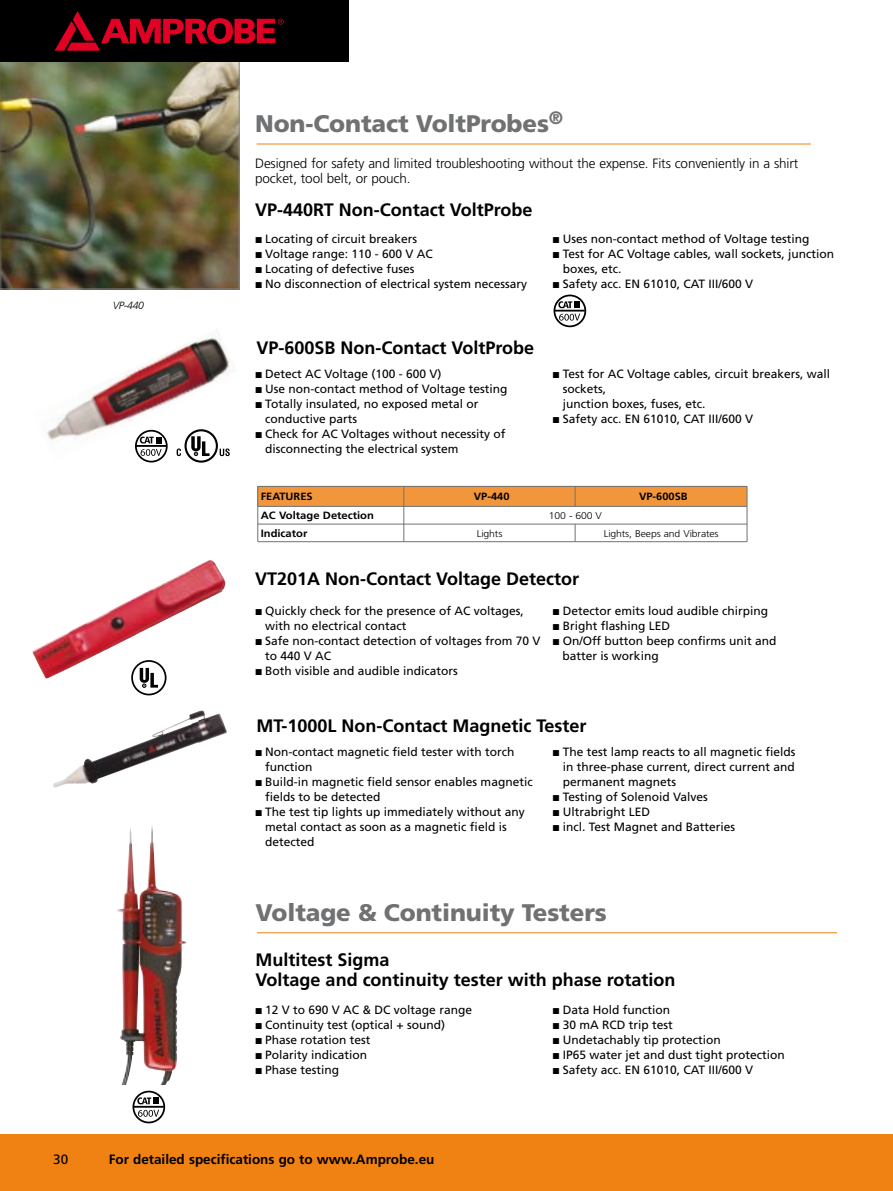
<style>
.page{position:relative;width:893px;height:1191px;background:#fff}
.page>*{position:absolute;margin:0;border:0;box-sizing:border-box;transform-origin:0 0}
.t1{font:900 24px "Frutiger";letter-spacing:-.005em;color:#707173}
.t2{font:700 18px/19.5px "Frutiger";color:#000}
.t3{font:300 13.5px/15px "Frutiger";letter-spacing:-.01em;color:#000}
.t4{font:700 13.5px "Frutiger";color:#000}
.t5{font:13.5px "Frutiger";color:#000}
.t6{font:12px/15px "Frutiger";color:#000}
.t7{font:700 10.5px "Frutiger";color:#000;scale:1.06 1}
.t8{font:700 10.5px "Frutiger";color:#000;scale:1.05 1}
.t9{font:italic 300 10.5px "Frutiger";color:#000}
.t10{font:300 9.75px "Frutiger";letter-spacing:-.01em;color:#000;scale:1.07 1}
</style>
<div class="page">
<img style="left:0;top:62px;width:240px;height:227px">
<div style="left:131px;top:660px;width:36px;height:35px;border:2px solid #000;border-radius:50%"></div>
<svg style="left:140px;top:668px;width:18px;height:19px"></svg>
<hr style="left:257px;top:144px;width:554px;height:1px;background:#ef8213">
<img style="left:47px;top:336px;width:183px;height:126px">
<img style="left:121px;top:562px;width:104px;height:80px">
<img style="left:53px;top:710px;width:174px;height:78px">
<hr style="left:257px;top:932px;width:580px;height:1px;background:#ef8213">
<img style="left:120px;top:942px;width:67px;height:142px">
<svg style="left:133px;top:1093px;width:32px;height:31px"></svg>
<div style="left:132px;top:1090px;width:33px;height:33px;border:2px solid #000;border-radius:50%"></div>
<hr style="left:133px;top:1105px;width:31px;height:2px;background:#000">
<svg style="left:137px;top:1097px;width:22px;height:19px"></svg>
<div style="left:0;top:1134px;width:893px;height:57px;background:#ef8213"></div>
<div style="left:0;top:0;width:349px;height:62px;background:#000"></div>
<svg style="left:55px;top:11px;width:229px;height:40px"></svg>
<hr style="left:257px;top:486px;width:1px;height:55px;background:#707173">
<div style="left:258px;top:486px;width:146px;height:20px;background:#f2963c"></div>
<div style="left:404px;top:486px;width:171px;height:20px;background:#f2963c"></div>
<div style="left:575px;top:486px;width:172px;height:20px;background:#f2963c"></div>
<hr style="left:404px;top:486px;width:1px;height:55px;background:#707173">
<svg style="left:575px;top:487px;width:1px;height:19px"></svg>
<svg style="left:575px;top:525px;width:1px;height:16px"></svg>
<hr style="left:747px;top:486px;width:1px;height:55px;background:#707173">
<hr style="left:258px;top:486px;width:489px;height:1px;background:#707173">
<hr style="left:258px;top:506px;width:489px;height:1px;background:#707173">
<hr style="left:258px;top:524px;width:489px;height:1px;background:#707173">
<hr style="left:258px;top:541px;width:489px;height:1px;background:#707173">
<hr style="left:258px;top:486px;width:1px;height:55px;background:#707173">
<svg style="left:554px;top:296px;width:33px;height:32px"></svg>
<div style="left:554px;top:294px;width:32px;height:33px;border:2px solid #000;border-radius:50%"></div>
<hr style="left:554px;top:310px;width:31px;height:1px;background:#000">
<svg style="left:559px;top:314px;width:21px;height:7px"></svg>
<svg style="left:558px;top:301px;width:22px;height:7px"></svg>
<p class="t5" style="left:53px;top:1151px;width:17px">30</p>
<h1 class="t1" style="left:255px;top:109px;width:310px">Non-Contact VoltProbes<sup>®</sup></h1>
<p class="t3" style="left:255px;top:156px;width:545px">Designed for safety and limited troubleshooting without the expense. Fits conveniently in a shirt pocket, tool belt, or pouch.</p>
<h2 class="t2" style="left:255px;top:200px;width:279px">VP-440RT Non-Contact VoltProbe</h2>
<p class="t9" style="left:113px;top:299px;width:33px">VP-440</p>
<p class="t6" style="left:265px;top:231px;width:264px">Locating of circuit breakers<br>Voltage range: 11 0 - 600 V AC<br>Locating of defective fuses<br>No disconnection of electrical system necessary</p>
<p class="t6" style="left:563px;top:231px;width:273px">Uses non-contact method of Voltage testing Test for AC Voltage cables, wall sockets, junction boxes, etc.<br>Safety acc. EN 61 01 0, CAT III/600 V</p>
<h2 class="t2" style="left:256px;top:338px;width:279px">VP-600SB Non-Contact VoltProbe</h2>
<p class="t6" style="left:265px;top:366px;width:244px">Detect AC Voltage (1 00 - 600 V)<br>Use non-contact method of Voltage testing Totally insulated, no exposed metal or conductive parts<br>Check for AC Voltages without necessity of disconnecting the electrical system</p>
<p class="t6" style="left:563px;top:366px;width:269px">Test for AC Voltage cables, circuit breakers, wall sockets,<br>junction boxes, fuses, etc.<br>Safety acc. EN 61 01 0, CAT III/600 V</p>
<p class="t8" style="left:261px;top:490px;width:51px">FEATURES</p>
<p class="t8" style="left:474px;top:490px;width:35px">VP-440</p>
<p class="t8" style="left:639px;top:490px;width:48px">VP-600SB</p>
<p class="t7" style="left:261px;top:509px;width:108px">AC Voltage Detection</p>
<p class="t10" style="left:549px;top:510px;width:51px">100 - 600 V</p>
<p class="t7" style="left:261px;top:527px;width:46px">Indicator</p>
<p class="t10" style="left:477px;top:527px;width:25px">Lights</p>
<p class="t10" style="left:604px;top:527px;width:109px">Lights, Beeps and Vibrates</p>
<h2 class="t2" style="left:255px;top:569px;width:326px">VT201A Non-Contact Voltage Detector</h2>
<p class="t6" style="left:265px;top:603px;width:277px">Quickly check for the presence of AC voltages, with no electrical contact<br>Safe non-contact detection of voltages from 70 V to 440 V AC<br>Both visible and audible indicators</p>
<p class="t6" style="left:563px;top:603px;width:215px">Detector emits loud audible chirping<br>Bright flashing LED<br>On/Off button beep confirms unit and batter is working</p>
<h2 class="t2" style="left:256px;top:716px;width:331px">MT-1000L Non-Contact Magnetic Tester</h2>
<p class="t6" style="left:265px;top:744px;width:269px">Non-contact magnetic field tester with torch function<br>Build-in magnetic field sensor enables magnetic fields to be detected<br>The test tip lights up immediately without any metal contact as soon as a magnetic field is detected</p>
<p class="t6" style="left:563px;top:744px;width:234px">The test lamp reacts to all magnetic fields in three-phase current, direct current and permanent magnets<br>Testing of Solenoid Valves<br>Ultrabright LED<br>incl. Test Magnet and Batteries</p>
<h1 class="t1" style="left:256px;top:898px;width:353px">Voltage &amp; Continuity Testers</h1>
<h2 class="t2" style="left:256px;top:950px;width:421px">Multitest Sigma<br>Voltage and continuity tester with phase rotation</h2>
<p class="t6" style="left:262px;top:1002px;width:212px">1 2 V to 690 V AC &amp; DC voltage range<br>Continuity test (optical + sound)<br>Phase rotation test<br>Polarity indication<br>Phase testing</p>
<p class="t6" style="left:563px;top:1002px;width:224px">Data Hold function<br>30 mA RCD trip test<br>Undetachably tip protection<br>IP65 water jet and dust tight protection<br>Safety acc. EN 61 01 0, CAT III/600 V</p>
<p class="t4" style="left:109px;top:1151px;width:327px">For detailed specifications go to www.Amprobe.eu</p>
</div>
